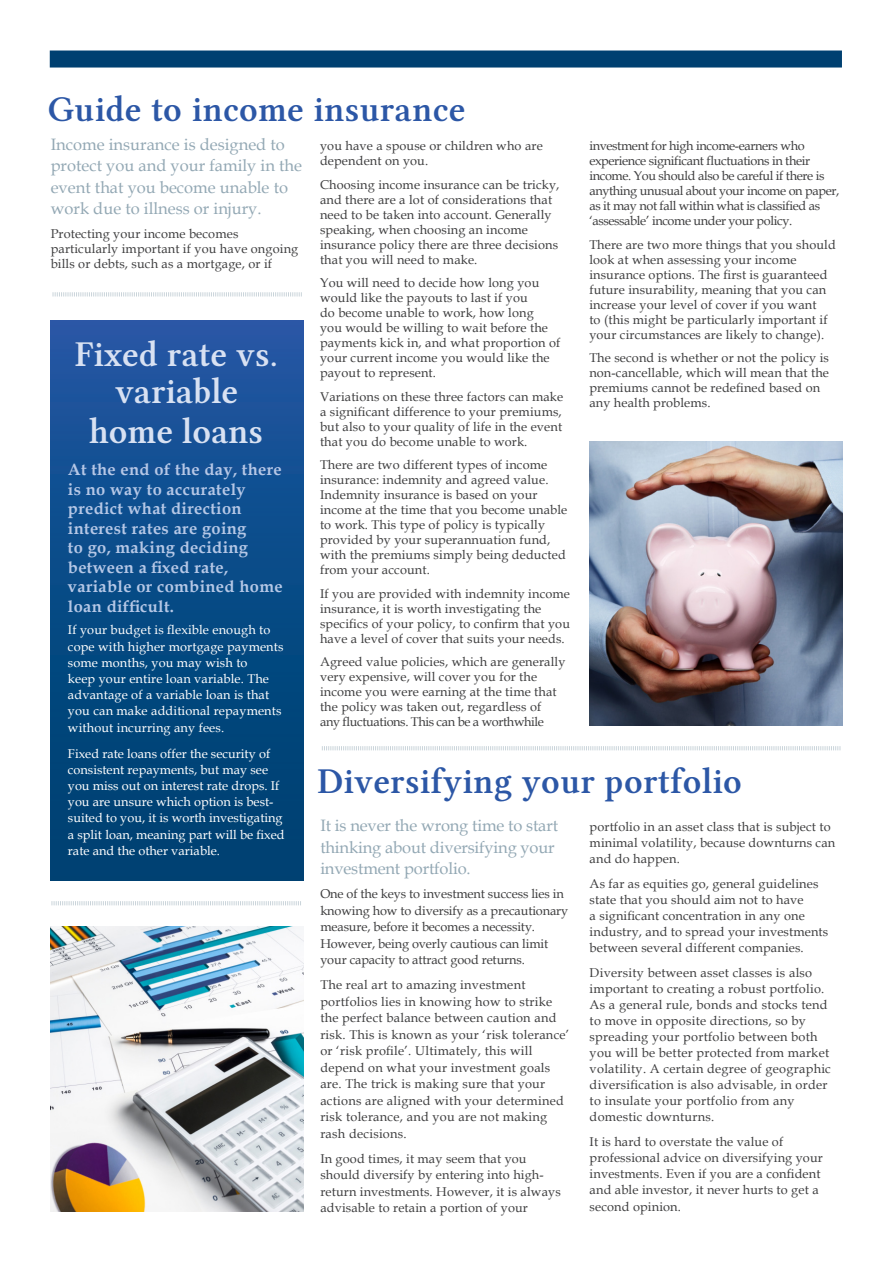
<style>
.page{position:relative;width:893px;height:1263px;background:#fff}
.page>*{position:absolute;margin:0;border:0;box-sizing:border-box;transform-origin:0 0}
.Body_Text{font:36px "Lin Libertine Z";letter-spacing:.01em;color:#2c57a6}
.Body_Text-2{font:36px/37.5px "Lin Libertine Z";color:#d8e1f2;text-align:center}
.Body_Text-3{font:16.5px/21.3px "Book Antiqua";color:#93a8b4}
.Body_Text_-_Bullets{font:700 16.5px/19.5px "Book Antiqua";letter-spacing:.02em;color:#b5c7e6}
.Body_Text-4{font:12.75px/15px "Book Antiqua";letter-spacing:.01em;color:#3e3e3f}
.Body_Text_-_Bullets-2{font:12.75px/16.2px "Book Antiqua";color:#fff}
.Body_Text-5{font:12.75px/15px "Book Antiqua";letter-spacing:-.03em;color:#3e3e3f}
.Body_Text-6{font:12.75px/16.5px "Book Antiqua";letter-spacing:-.01em;color:#3e3e3f}
</style>
<div class="page">
<svg style="left:52px;top:901px;width:249px;height:4px"></svg>
<div style="left:58px;top:51px;width:775px;height:17px;background:#004071"></div>
<svg style="left:53px;top:292px;width:249px;height:4px"></svg>
<svg style="left:322px;top:746px;width:519px;height:5px"></svg>
<div style="left:50px;top:320px;width:253px;height:561px;background:linear-gradient(to bottom,#2056a2,#003f6d)"></div>
<img style="left:590px;top:441px;width:252px;height:285px">
<img style="left:51px;top:927px;width:252px;height:284px">
<p class="Body_Text" style="left:48px;top:89px;width:419px">Guide to income insurance</p>
<p class="Body_Text-3" style="left:51px;top:133px;width:253px">Income insurance is designed to protect you and your family in the event that you become unable to work due to illness or injury.</p>
<p class="Body_Text-4" style="left:51px;top:225px;width:249px">Protecting your income becomes particularly important if you have ongoing bills or debts, such as a mortgage, or if</p>
<p class="Body_Text-2" style="left:75px;top:337px;width:205px">Fixed rate vs. variable</p>
<p class="Body_Text-2" style="left:89px;top:414px;width:175px">home loans</p>
<p class="Body_Text_-_Bullets" style="left:68px;top:460px;width:216px">At the end of the day, there is no way to accurately predict what direction interest rates are going<br>to go, making deciding between a fixed rate, variable or combined home loan difficult.</p>
<p class="Body_Text_-_Bullets-2" style="left:68px;top:622px;width:217px">If your budget is flexible enough to cope with higher mortgage payments some months, you may wish to<br>keep your entire loan variable. The advantage of a variable loan is that you can make additional repayments without incurring any fees.</p>
<p class="Body_Text_-_Bullets-2" style="left:68px;top:745px;width:218px">Fixed rate loans offer the security of consistent repayments, but may see you miss out on interest rate drops. If you are unsure which option is best&shy;suited to you, it is worth investigating a split loan, meaning part will be fixed rate and the other variable.</p>
<p class="Body_Text-4" style="left:320px;top:138px;width:224px">you have a spouse or children who are dependent on you.</p>
<p class="Body_Text-4" style="left:320px;top:177px;width:241px">Choosing income insurance can be tricky, and there are a lot of considerations that need to be taken into account. Generally speaking, when choosing an income insurance policy there are three decisions that you will need to make.</p>
<p class="Body_Text-4" style="left:320px;top:275px;width:242px">You will need to decide how long you would like the payouts to last if you<br>do become unable to work, how long<br>you would be willing to wait before the payments kick in, and what proportion of your current income you would like the payout to represent.</p>
<p class="Body_Text-4" style="left:320px;top:389px;width:245px;text-align:justify">Variations on these three factors can make a significant difference to your premiums, but also to your quality of life in the event that you do become unable to work.</p>
<p class="Body_Text-4" style="left:320px;top:457px;width:249px">There are two different types of income insurance: indemnity and agreed value.<br>Indemnity insurance is based on your income at the time that you become unable to work. This type of policy is typically provided by your superannuation fund, with the premiums simply being deducted from your account.</p>
<p class="Body_Text-4" style="left:320px;top:586px;width:251px">If you are provided with indemnity income insurance, it is worth investigating the specifics of your policy, to confirm that you have a level of cover that suits your needs.</p>
<p class="Body_Text-4" style="left:320px;top:654px;width:247px">Agreed value policies, which are generally very expensive, will cover you for the income you were earning at the time that the policy was taken out, regardless of<br>any fluctuations. This can be a worthwhile</p>
<p class="Body_Text-5" style="left:589px;top:138px;width:251px">investment for high income-earners who experience significant fluctuations in their income. You should also be careful if there is anything unusual about your income on paper, as it may not fall within what is classified as ‘assessable’ income under your policy.</p>
<p class="Body_Text-4" style="left:589px;top:237px;width:248px">There are two more things that you should look at when assessing your income insurance options. The first is guaranteed future insurability, meaning that you can increase your level of cover if you want<br>to (this might be particularly important if your circumstances are likely to change).</p>
<p class="Body_Text-4" style="left:589px;top:350px;width:241px">The second is whether or not the policy is non-cancellable, which will mean that the premiums cannot be redefined based on any health problems.</p>
<p class="Body_Text" style="left:317px;top:760px;width:426px">Diversifying your portfolio</p>
<p class="Body_Text-3" style="left:320px;top:815px;width:239px">It is never the wrong time to start thinking about diversifying your investment portfolio.</p>
<p class="Body_Text-6" style="left:320px;top:885px;width:249px">One of the keys to investment success lies in knowing how to diversify as a precautionary measure, before it becomes a necessity.<br>However, being overly cautious can limit your capacity to attract good returns.</p>
<p class="Body_Text-4" style="left:320px;top:976px;width:251px;line-height:16.5px">The real art to amazing investment portfolios lies in knowing how to strike the perfect balance between caution and risk. This is known as your ‘risk tolerance’ or ‘risk profile’. Ultimately, this will depend on what your investment goals are. The trick is making sure that your actions are aligned with your determined risk tolerance, and you are not making rash decisions.</p>
<p class="Body_Text-4" style="left:320px;top:1150px;width:242px;line-height:16.5px">In good times, it may seem that you should diversify by entering into high&shy;return investments. However, it is always advisable to retain a portion of your</p>
<p class="Body_Text-4" style="left:590px;top:819px;width:247px;line-height:16px">portfolio in an asset class that is subject to minimal volatility, because downturns can and do happen.</p>
<p class="Body_Text-4" style="left:590px;top:875px;width:240px;line-height:16px">As far as equities go, general guidelines state that you should aim not to have<br>a significant concentration in any one industry, and to spread your investments between several different companies.</p>
<p class="Body_Text-4" style="left:590px;top:964px;width:243px;line-height:16px">Diversity between asset classes is also important to creating a robust portfolio.<br>As a general rule, bonds and stocks tend to move in opposite directions, so by spreading your portfolio between both you will be better protected from market volatility. A certain degree of geographic diversification is also advisable, in order to insulate your portfolio from any domestic downturns.</p>
<p class="Body_Text-4" style="left:590px;top:1133px;width:235px;line-height:16px">It is hard to overstate the value of professional advice on diversifying your investments. Even if you are a confident and able investor, it never hurts to get a</p>
<p class="Body_Text-4" style="left:590px;top:1199px;width:93px">second opinion.</p>
</div>
